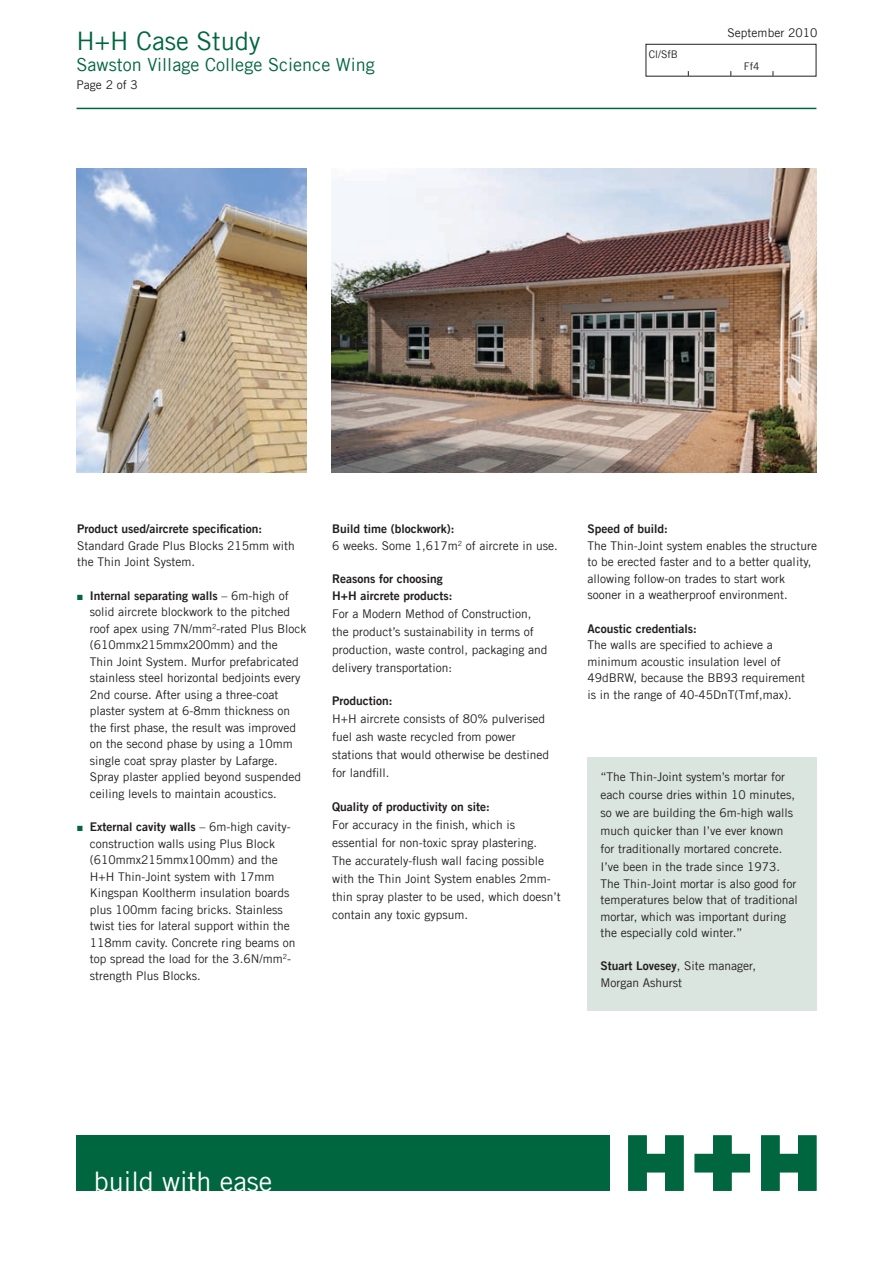
<style>
.page{position:relative;width:893px;height:1263px;background:#fff}
.page>*{position:absolute;margin:0;border:0;box-sizing:border-box;transform-origin:0 0}
.t1{font:27px "Trade Gothic LT Com";color:#fff}
.t2{font:25.5px "Trade Gothic LT Com";color:#006640}
.t3{font:18px "Trade Gothic LT Com";letter-spacing:.005em;color:#006640}
.t4{font:12px/16.5px "Trade Gothic LT Com";color:#231f20}
.t5{font:12px/16.5px "Trade Gothic LT Com Bd 2";color:#231f20}
.t6{font:10.5px "Trade Gothic LT Com";color:#231f20}
.s1{color:#006640}
.s2{font-family:"Trade Gothic LT Com"}
</style>
<div class="page">
<hr style="left:77px;top:108px;width:739px;height:1px;background:#006640">
<div style="left:646px;top:44px;width:170px;height:33px;border:1px solid #231f20"></div>
<div style="left:77px;top:1135px;width:533px;height:56px;background:#006640"></div>
<svg style="left:628px;top:1135px;width:56px;height:56px"></svg>
<svg style="left:761px;top:1135px;width:55px;height:56px"></svg>
<svg style="left:695px;top:1135px;width:55px;height:56px"></svg>
<div style="left:587px;top:757px;width:230px;height:254px;background:#dae5df"></div>
<img style="left:77px;top:169px;width:229px;height:303px">
<img style="left:332px;top:169px;width:484px;height:303px">
<h2 class="t2" style="left:77px;top:26px;width:185px">H+H Case Study</h2>
<h3 class="t3" style="left:77px;top:54px;width:300px">Sawston Village College Science Wing</h3>
<p class="t4" style="left:77px;top:76px;width:63px">Page 2 of 3</p>
<p class="t6" style="left:649px;top:48px;width:31px">Cl/SfB</p>
<p class="t4" style="left:727px;top:24px;width:92px">September 2010</p>
<p class="t6" style="left:744px;top:60px;width:17px">Ff4</p>
<p class="t5" style="left:77px;top:521px;width:186px">Product used/aircrete specification:</p>
<p class="t4" style="left:77px;top:537px;width:219px">Standard Grade Plus Blocks 215mm with the Thin Joint System.</p>
<p class="t5" style="left:77px;top:587px;width:213px"><span class="s1">■</span> Internal separating walls <span class="s2">– 6m-high of</span></p>
<p class="t4" style="left:90px;top:604px;width:218px">solid aircrete blockwork to the pitched roof apex using 7N/mm<sup>2</sup>-rated Plus Block (610mmx215mmx200mm) and the<br>Thin Joint System. Murfor prefabricated stainless steel horizontal bedjoints every 2nd course. After using a three-coat plaster system at 6-8mm thickness on the first phase, the result was improved on the second phase by using a 10mm single coat spray plaster by Lafarge.<br>Spray plaster applied beyond suspended ceiling levels to maintain acoustics.</p>
<p class="t5" style="left:77px;top:819px;width:215px"><span class="s1">■</span> External cavity walls <span class="s2">– 6m-high cavity-</span></p>
<p class="t4" style="left:90px;top:835px;width:207px">construction walls using Plus Block (610mmx215mmx100mm) and the H+H Thin-Joint system with 17mm Kingspan Kooltherm insulation boards plus 100mm facing bricks. Stainless twist ties for lateral support within the 118mm cavity. Concrete ring beams on top spread the load for the 3.6N/mm<sup>2</sup>- strength Plus Blocks.</p>
<p class="t5" style="left:332px;top:521px;width:124px">Build time (blockwork):</p>
<p class="t4" style="left:332px;top:537px;width:227px">6 weeks. Some 1,617m<sup>2</sup> of aircrete in use.</p>
<p class="t5" style="left:332px;top:571px;width:122px">Reasons for choosing<br>H+H aircrete products:</p>
<p class="t4" style="left:332px;top:604px;width:217px;line-height:18px">For a Modern Method of Construction, the product’s sustainability in terms of production, waste control, packaging and delivery transportation:</p>
<p class="t5" style="left:332px;top:693px;width:62px">Production:</p>
<p class="t4" style="left:332px;top:710px;width:218px;line-height:18px">H+H aircrete consists of 80% pulverised fuel ash waste recycled from power stations that would otherwise be destined for landfill.</p>
<p class="t5" style="left:332px;top:798px;width:159px">Quality of productivity on site:</p>
<p class="t4" style="left:332px;top:815px;width:230px;line-height:18px">For accuracy in the finish, which is essential for non-toxic spray plastering.<br>The accurately-flush wall facing possible with the Thin Joint System enables 2mm&shy;thin spray plaster to be used, which doesn’t contain any toxic gypsum.</p>
<p class="t5" style="left:587px;top:521px;width:82px">Speed of build:</p>
<p class="t4" style="left:587px;top:537px;width:231px">The Thin-Joint system enables the structure to be erected faster and to a better quality, allowing follow-on trades to start work sooner in a weatherproof environment.</p>
<p class="t5" style="left:587px;top:620px;width:111px">Acoustic credentials:</p>
<p class="t4" style="left:587px;top:637px;width:219px">The walls are specified to achieve a minimum acoustic insulation level of 49dBRW, because the BB93 requirement is in the range of 40-45DnT(Tmf,max).</p>
<p class="t4" style="left:601px;top:768px;width:196px;line-height:18px">“The Thin-Joint system’s mortar for each course dries within 10 minutes, so we are building the 6m-high walls much quicker than I’ve ever known for traditionally mortared concrete.<br>I’ve been in the trade since 1973.</p>
<p class="t4" style="left:601px;top:875px;width:199px">The Thin-Joint mortar is also good for temperatures below that of traditional mortar, which was important during the especially cold winter.”</p>
<p class="t5" style="left:601px;top:958px;width:157px">Stuart Lovesey<span class="s2">, Site manager,</span></p>
<p class="t4" style="left:601px;top:974px;width:83px">Morgan Ashurst</p>
<h1 class="t1" style="left:94px;top:1165px;width:180px">build with ease</h1>
</div>
